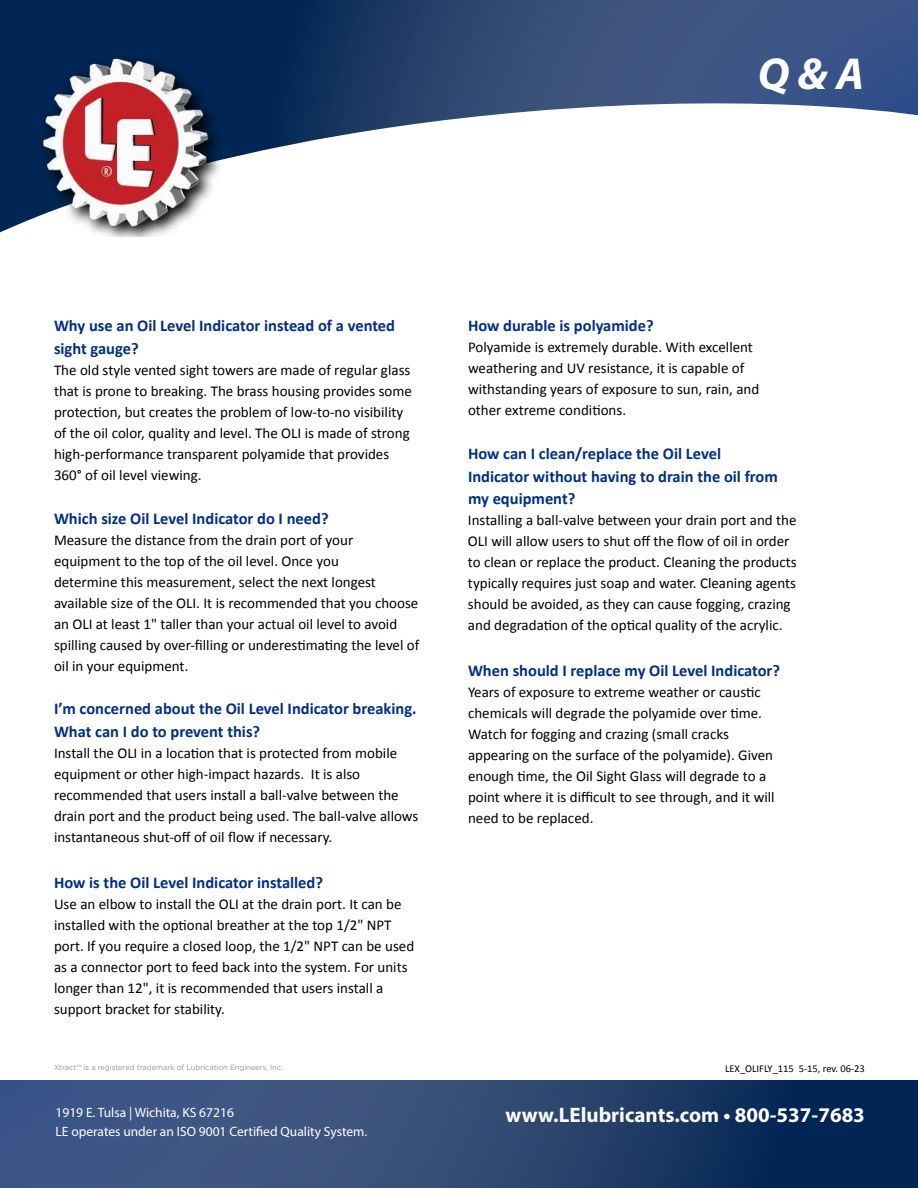
<style>
.page{position:relative;width:918px;height:1188px;background:#fff}
.page>*{position:absolute;margin:0;border:0;box-sizing:border-box;transform-origin:0 0}
.t1{font:italic 700 45px "Myriad Pro";color:#fff}
.t2{font:700 21px "Myriad Pro";color:#fff}
.t3{font:700 16.5px/22.8px "Calibri";color:#002f87}
.t4{font:15px/21px "Calibri";color:#000}
.t5{font:13.5px/19.5px "Myriad Pro";color:#fff}
.t6{font:10.5px "Calibri";color:#000}
.t7{font:7.5px "Gotham";letter-spacing:-.01em;color:#939598}
</style>
<div class="page">
<svg style="left:0;top:0;width:918px;height:237px"></svg>
<svg style="left:0;top:1081px;width:918px;height:107px;background:#294570"></svg>
<img style="left:41px;top:56px;width:180px;height:180px">
<h1 class="t1" style="left:758px;top:45px;width:108px">Q &amp; A</h1>
<p class="t3" style="left:54px;top:313px;width:343px">Why use an Oil Level Indicator instead of a vented sight gauge?</p>
<p class="t4" style="left:54px;top:359px;width:359px">The old style vented sight towers are made of regular glass that is prone to breaking. The brass housing provides some protection, but creates the problem of low-to-no visibility of the oil color, quality and level. The OLI is made of strong high-performance transparent polyamide that provides 360° of oil level viewing.</p>
<p class="t3" style="left:54px;top:506px;width:276px">Which size Oil Level Indicator do I need?</p>
<p class="t4" style="left:54px;top:528px;width:367px">Measure the distance from the drain port of your equipment to the top of the oil level. Once you<br>determine this measurement, select the next longest available size of the OLI. It is recommended that you choose an OLI at least 1" taller than your actual oil level to avoid spilling caused by over-filling or underestimating the level of oil in your equipment.</p>
<p class="t3" style="left:54px;top:697px;width:364px">I’m concerned about the Oil Level Indicator breaking.<br>What can I do to prevent this?</p>
<p class="t4" style="left:54px;top:742px;width:366px">Install the OLI in a location that is protected from mobile equipment or other high-impact hazards. It is also recommended that users install a ball-valve between the drain port and the product being used. The ball-valve allows instantaneous shut-off of oil flow if necessary.</p>
<p class="t3" style="left:54px;top:870px;width:271px">How is the Oil Level Indicator installed?</p>
<p class="t4" style="left:54px;top:893px;width:362px">Use an elbow to install the OLI at the drain port. It can be installed with the optional breather at the top 1/2" NPT port. If you require a closed loop, the 1/2" NPT can be used as a connector port to feed back into the system. For units longer than 12", it is recommended that users install a support bracket for stability.</p>
<p class="t3" style="left:468px;top:313px;width:187px">How durable is polyamide?</p>
<p class="t4" style="left:468px;top:336px;width:293px">Polyamide is extremely durable. With excellent weathering and UV resistance, it is capable of withstanding years of exposure to sun, rain, and other extreme conditions.</p>
<p class="t3" style="left:468px;top:441px;width:311px">How can I clean/replace the Oil Level<br>Indicator without having to drain the oil from my equipment?</p>
<p class="t4" style="left:468px;top:509px;width:330px">Installing a ball-valve between your drain port and the OLI will allow users to shut off the flow of oil in order to clean or replace the product. Cleaning the products typically requires just soap and water. Cleaning agents should be avoided, as they can cause fogging, crazing and degradation of the optical quality of the acrylic.</p>
<p class="t3" style="left:468px;top:658px;width:314px">When should I replace my Oil Level Indicator?</p>
<p class="t4" style="left:468px;top:681px;width:308px">Years of exposure to extreme weather or caustic chemicals will degrade the polyamide over time.<br>Watch for fogging and crazing (small cracks appearing on the surface of the polyamide). Given enough time, the Oil Sight Glass will degrade to a point where it is difficult to see through, and it will need to be replaced.</p>
<p class="t7" style="left:54px;top:1063px;width:230px">Xtract™ is a registered trademark of Lubrication Engineers, Inc.</p>
<p class="t6" style="left:725px;top:1062px;width:141px">LEX_OLIFLY_115 5-15, rev. 06-23</p>
<p class="t5" style="left:56px;top:1102px;width:313px">1919 E. Tulsa | Wichita, KS 67216<br>LE operates under an ISO 9001 Certified Quality System.</p>
<h2 class="t2" style="left:506px;top:1102px;width:361px">www.LElubricants.com • 800-537-7683</h2>
</div>
